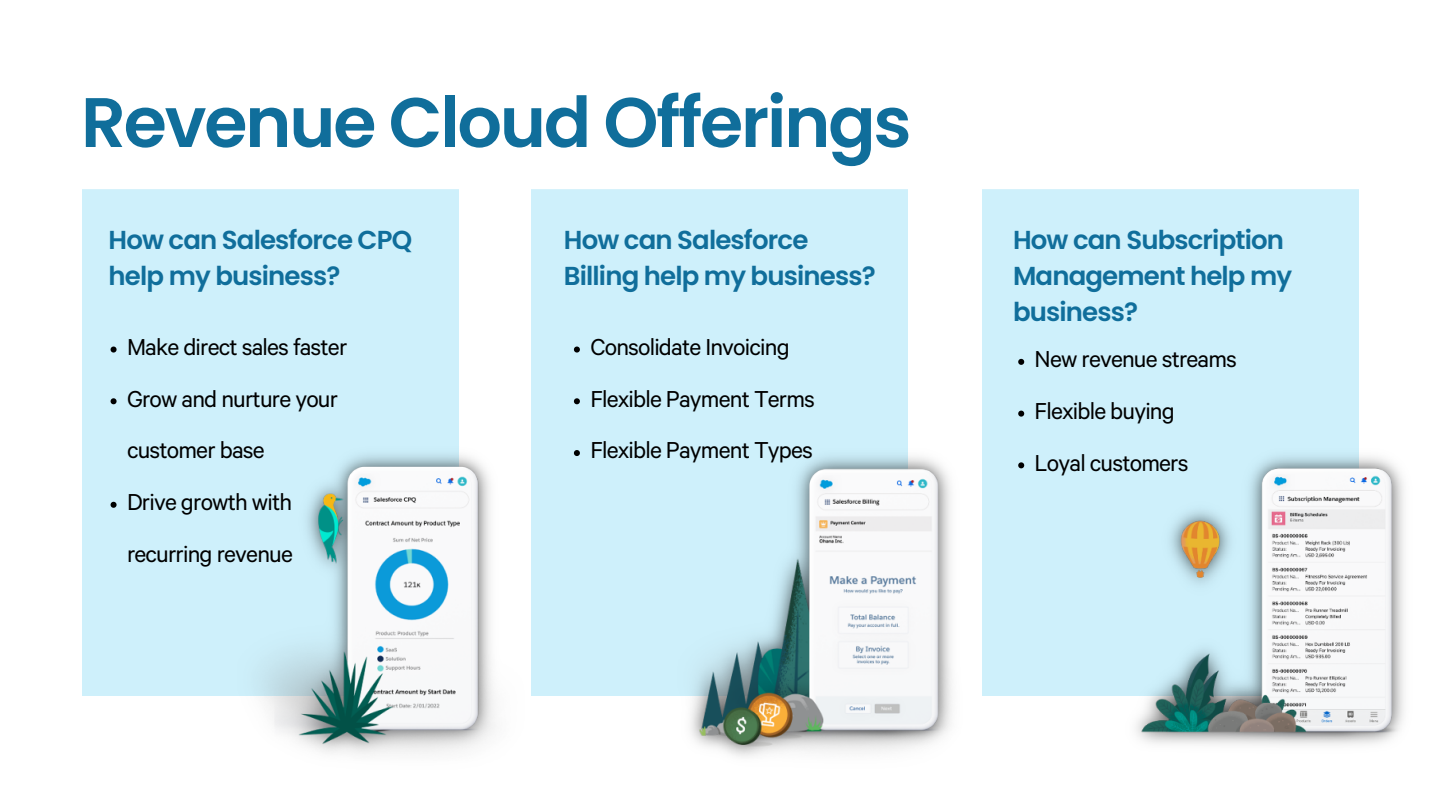
<style>
.page{position:relative;width:1440px;height:810px;background:#fff}
.page>*{position:absolute;margin:0;border:0;box-sizing:border-box;transform-origin:0 0}
.t1{font:600 70px "Poppins";letter-spacing:-.03em;color:#106e9b}
.t2{font:26px/51.8px "Calibre";letter-spacing:-.03em;color:#000}
.t3{font:600 26px/36px "Poppins";letter-spacing:-.03em;color:#106e9b}
</style>
<div class="page">
<div style="left:83px;top:189px;width:376px;height:507px;background:#cef0fb"></div>
<img style="left:214px;top:425px;width:318px;height:329px">
<div style="left:532px;top:189px;width:376px;height:507px;background:#cef0fb"></div>
<div style="left:983px;top:189px;width:376px;height:507px;background:#cef0fb"></div>
<img style="left:653px;top:425px;width:350px;height:332px">
<img style="left:1105px;top:425px;width:299px;height:320px">
<svg style="left:111px;top:347px;width:6px;height:6px"></svg>
<svg style="left:111px;top:398px;width:6px;height:6px"></svg>
<svg style="left:111px;top:502px;width:6px;height:6px"></svg>
<svg style="left:574px;top:347px;width:6px;height:6px"></svg>
<svg style="left:574px;top:398px;width:6px;height:6px"></svg>
<svg style="left:574px;top:450px;width:6px;height:6px"></svg>
<svg style="left:1018px;top:359px;width:6px;height:6px"></svg>
<svg style="left:1018px;top:411px;width:6px;height:6px"></svg>
<svg style="left:1018px;top:462px;width:6px;height:6px"></svg>
<h1 class="t1" style="left:81px;top:74px;width:832px">Revenue Cloud Offerings</h1>
<p class="t3" style="left:109px;top:221px;width:305px">How can Salesforce CPQ help my business?</p>
<p class="t3" style="left:564px;top:221px;width:313px">How can Salesforce<br>Billing help my business?</p>
<p class="t3" style="left:1013px;top:221px;width:281px">How can Subscription<br>Management help my business?</p>
<p class="t2" style="left:127px;top:325px;width:222px">Make direct sales faster<br>Grow and nurture your customer base<br>Drive growth with recurring revenue</p>
<p class="t2" style="left:590px;top:325px;width:226px">Consolidate Invoicing<br>Flexible Payment Terms<br>Flexible Payment Types</p>
<p class="t2" style="left:1035px;top:337px;width:204px">New revenue streams<br>Flexible buying<br>Loyal customers</p>
</div>
